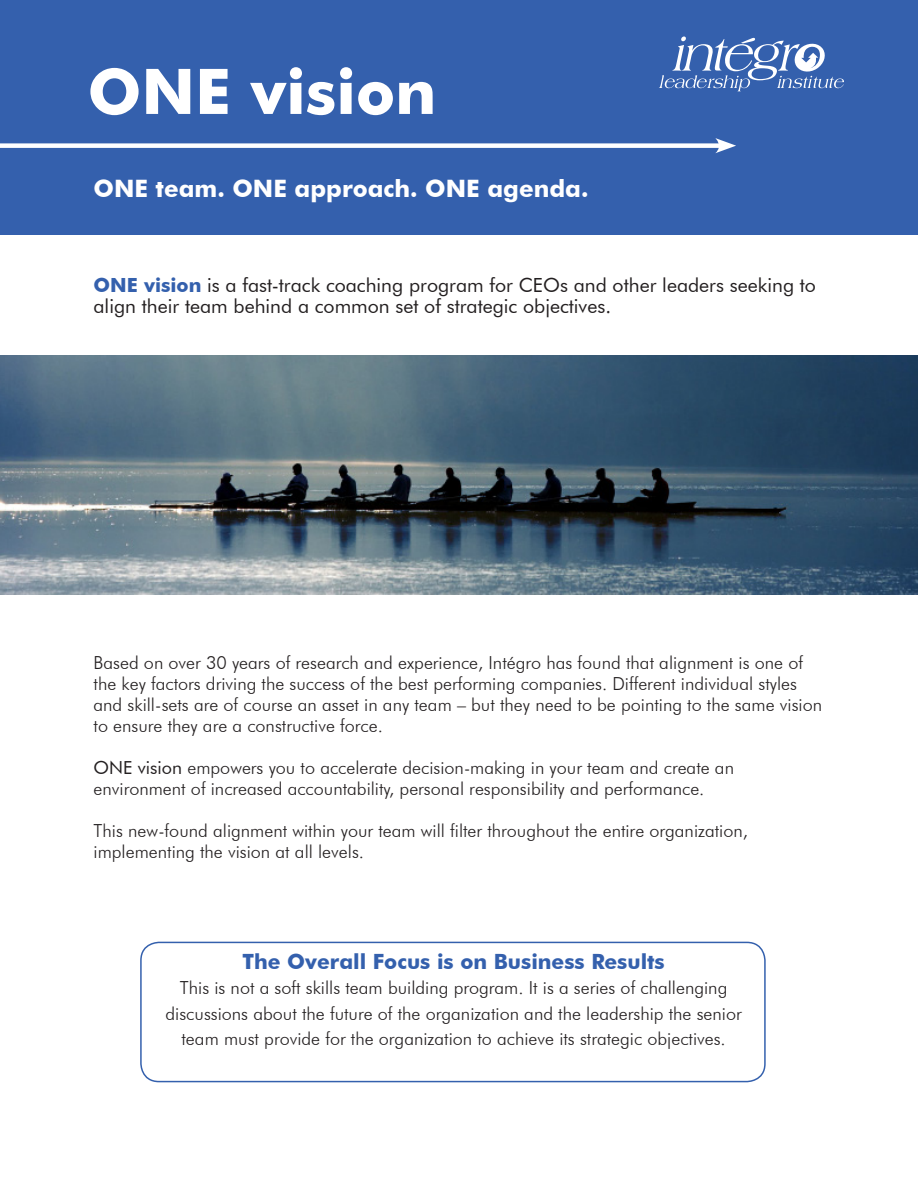
<style>
.page{position:relative;width:918px;height:1188px;background:#fff}
.page>*{position:absolute;margin:0;border:0;box-sizing:border-box;transform-origin:0 0}
.t1{font:700 63px "Futura BT";color:#fff}
.main_header{font:700 24px "Futura BT";color:#fff}
.t2{font:700 21px "Futura BT";color:#3460ad}
.t3{font:19.5px/21px "Futura BT";color:#231f20}
.t4{font:300 18px/21px "Futura BT";color:#231f20}
.s1{font-weight:700;color:#3460ad}
.s2{font-weight:400}
</style>
<div class="page">
<div style="left:0;top:0;width:918px;height:234px;background:#3460ad"></div>
<div style="left:0;top:143px;width:724px;height:5px;background:#fff"></div>
<svg style="left:715px;top:138px;width:21px;height:15px"></svg>
<img style="left:0;top:356px;width:918px;height:238px">
<svg style="left:659px;top:36px;width:185px;height:55px"></svg>
<div style="left:140px;top:942px;width:626px;height:140px;border:2px solid #3460ad;border-radius:18px"></div>
<p class="t1" style="left:88px;top:53px;width:350px">ONE vision</p>
<p class="main_header" style="left:94px;top:174px;width:497px">ONE team. ONE approach. ONE agenda.</p>
<p class="t3" style="left:94px;top:275px;width:724px"><span class="s1">ONE vision</span> is a fast-track coaching program for CEOs and other leaders seeking to align their team behind a common set of strategic objectives.</p>
<p class="t4" style="left:94px;top:652px;width:730px">Based on over 30 years of research and experience, Intégro has found that alignment is one of the key factors driving the success of the best performing companies. Different individual styles and skill-sets are of course an asset in any team – but they need to be pointing to the same vision to ensure they are a constructive force.</p>
<p class="t4" style="left:94px;top:757px;width:642px"><span class="s2">ONE vision</span> empowers you to accelerate decision-making in your team and create an environment of increased accountability, personal responsibility and performance.</p>
<p class="t4" style="left:94px;top:820px;width:656px">This new-found alignment within your team will filter throughout the entire organization, implementing the vision at all levels.</p>
<p class="t2" style="left:243px;top:949px;width:424px">The Overall Focus is on Business Results</p>
<p class="t4" style="left:166px;top:975px;width:578px;line-height:25.5px;text-align:center">This is not a soft skills team building program. It is a series of challenging discussions about the future of the organization and the leadership the senior team must provide for the organization to achieve its strategic objectives.</p>
</div>
